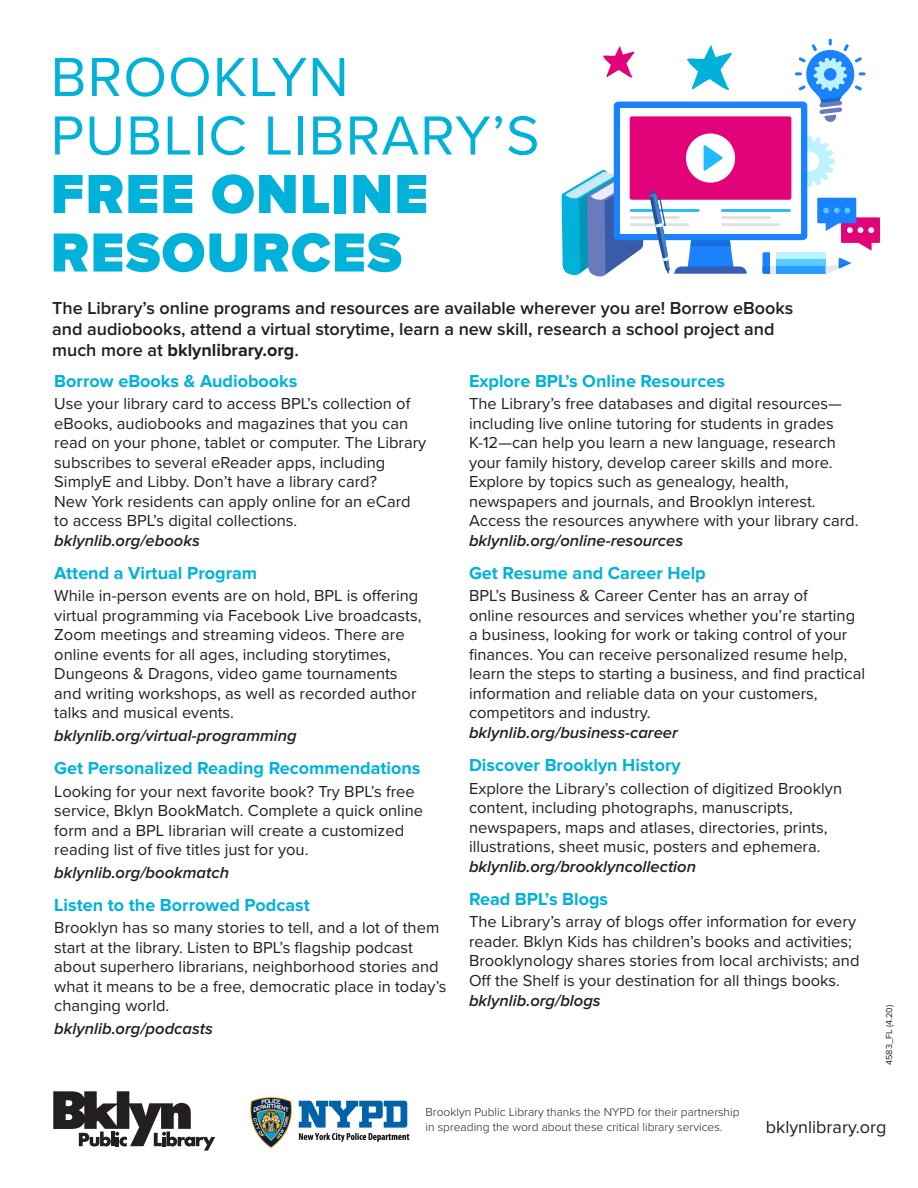
<style>
.page{position:relative;width:918px;height:1188px;background:#fff}
.page>*{position:absolute;margin:0;border:0;box-sizing:border-box;transform-origin:0 0}
.subheads{font:57px/58.5px "Proxima Nova";letter-spacing:.02em;color:#00b2d9}
.subheads-2{font:700 18px "Proxima Nova";color:#00b2d9}
.subheads-3{font:600 18px/21px "Proxima Nova";color:#231f20}
.t1{font:18px "Proxima Nova";color:#231f20}
.copy{font:16.5px/19.5px "Proxima Nova";color:#231f20}
.subheads-4{font:16.5px/19.5px "Proxima Nova";color:#231f20}
.url{font:italic 600 16.5px "Proxima Nova";color:#231f20}
.url-2{font:300 12px/14.4px "Proxima Nova";color:#231f20}
.t2{font:9px "Proxima Nova";color:#231f20}
.s1{font-weight:900}
.s2{font-weight:700}
</style>
<div class="page">
<svg style="left:53px;top:1091px;width:162px;height:60px"></svg>
<img style="left:250px;top:1096px;width:160px;height:53px">
<svg style="left:687px;top:45px;width:45px;height:45px"></svg>
<svg style="left:807px;top:136px;width:28px;height:51px"></svg>
<div style="left:614px;top:102px;width:193px;height:138px;background:#1a82ff;border-radius:5px"></div>
<div style="left:620px;top:108px;width:181px;height:126px;background:#fff"></div>
<div style="left:630px;top:116px;width:161px;height:84px;background:#e2027a;border-radius:2px"></div>
<hr style="left:721px;top:209px;width:70px;height:3px;background:#21baff">
<hr style="left:721px;top:216px;width:50px;height:3px;background:#e0e0e0">
<hr style="left:721px;top:223px;width:60px;height:3px;background:#e0e0e0">
<div style="left:686px;top:134px;width:49px;height:49px;background:#fff;border-radius:50%"></div>
<div style="left:762px;top:252px;width:24px;height:22px;background:#1a82ff;border-radius:2px"></div>
<div style="left:774px;top:252px;width:52px;height:22px;background:#bdf2ff"></div>
<div style="left:774px;top:259px;width:52px;height:8px;background:#59ccff"></div>
<div style="left:774px;top:267px;width:52px;height:7px;background:#299eff"></div>
<div style="left:770px;top:252px;width:5px;height:22px;background:#fff"></div>
<svg style="left:762px;top:267px;width:13px;height:7px"></svg>
<svg style="left:562px;top:145px;width:185px;height:132px"></svg>
<div style="left:841px;top:217px;width:39px;height:26px;background:#e2027a"></div>
<svg style="left:824px;top:242px;width:48px;height:32px"></svg>
<div style="left:817px;top:198px;width:39px;height:25px;background:#1a82ff"></div>
<svg style="left:826px;top:221px;width:48px;height:12px"></svg>
<svg style="left:823px;top:208px;width:27px;height:5px"></svg>
<svg style="left:795px;top:39px;width:71px;height:83px"></svg>
<svg style="left:603px;top:46px;width:32px;height:32px"></svg>
<p class="subheads" style="left:51px;top:46px;width:490px">BROOKLYN<br>PUBLIC LIBRARY’S<br><span class="s1">FREE ONLINE<br>RESOURCES</span></p>
<p class="subheads-3" style="left:52px;top:298px;width:743px">The Library’s online programs and resources are available wherever you are! Borrow eBooks and audiobooks, attend a virtual storytime, learn a new skill, research a school project and much more at <span class="s2">bklynlibrary.org</span>.</p>
<p class="subheads-2" style="left:54px;top:372px;width:245px">Borrow eBooks &amp; Audiobooks</p>
<p class="copy" style="left:54px;top:393px;width:374px">Use your library card to access BPL’s collection of eBooks, audiobooks and magazines that you can read on your phone, tablet or computer. The Library subscribes to several eReader apps, including SimplyE and Libby. Don’t have a library card?<br>New York residents can apply online for an eCard to access BPL’s digital collections.</p>
<p class="url" style="left:54px;top:533px;width:147px">bklynlib.org/ebooks</p>
<p class="subheads-2" style="left:54px;top:565px;width:205px">Attend a Virtual Program</p>
<p class="subheads-4" style="left:54px;top:585px;width:369px">While in-person events are on hold, BPL is offering virtual programming via Facebook Live broadcasts, Zoom meetings and streaming videos. There are online events for all ages, including storytimes, Dungeons &amp; Dragons, video game tournaments and writing workshops, as well as recorded author talks and musical events.</p>
<p class="url" style="left:54px;top:728px;width:244px">bklynlib.org/virtual-programming</p>
<p class="subheads-2" style="left:54px;top:760px;width:368px">Get Personalized Reading Recommendations</p>
<p class="subheads-4" style="left:54px;top:781px;width:370px">Looking for your next favorite book? Try BPL’s free service, Bklyn BookMatch. Complete a quick online form and a BPL librarian will create a customized reading list of five titles just for you.</p>
<p class="url" style="left:54px;top:865px;width:176px">bklynlib.org/bookmatch</p>
<p class="subheads-2" style="left:54px;top:897px;width:257px">Listen to the Borrowed Podcast</p>
<p class="subheads-4" style="left:54px;top:918px;width:394px">Brooklyn has so many stories to tell, and a lot of them start at the library. Listen to BPL’s flagship podcast about superhero librarians, neighborhood stories and what it means to be a free, democratic place in today’s changing world.</p>
<p class="url" style="left:54px;top:1021px;width:160px">bklynlib.org/podcasts</p>
<p class="subheads-2" style="left:469px;top:372px;width:257px">Explore BPL’s Online Resources</p>
<p class="copy" style="left:469px;top:393px;width:375px">The Library’s free databases and digital resources— including live online tutoring for students in grades K-12—can help you learn a new language, research your family history, develop career skills and more.<br>Explore by topics such as genealogy, health,</p>
<p class="copy" style="left:469px;top:491px;width:391px">newspapers and journals, and Brooklyn interest.<br>Access the resources anywhere with your library card.</p>
<p class="url" style="left:469px;top:533px;width:216px">bklynlib.org/online-resources</p>
<p class="subheads-2" style="left:469px;top:565px;width:238px">Get Resume and Career Help</p>
<p class="copy" style="left:469px;top:585px;width:398px">BPL’s Business &amp; Career Center has an array of<br>online resources and services whether you’re starting a business, looking for work or taking control of your finances. You can receive personalized resume help, learn the steps to starting a business, and find practical information and reliable data on your customers, competitors and industry.</p>
<p class="url" style="left:469px;top:725px;width:210px">bklynlib.org/business-career</p>
<p class="subheads-2" style="left:469px;top:757px;width:213px">Discover Brooklyn History</p>
<p class="copy" style="left:469px;top:778px;width:375px">Explore the Library’s collection of digitized Brooklyn content, including photographs, manuscripts, newspapers, maps and atlases, directories, prints, illustrations, sheet music, posters and ephemera.</p>
<p class="url" style="left:469px;top:859px;width:229px">bklynlib.org/brooklyncollection</p>
<p class="subheads-2" style="left:469px;top:891px;width:141px">Read BPL’s Blogs</p>
<p class="copy" style="left:469px;top:912px;width:392px">The Library’s array of blogs offer information for every reader. Bklyn Kids has children’s books and activities; Brooklynology shares stories from local archivists; and Off the Shelf is your destination for all things books.</p>
<p class="url" style="left:469px;top:993px;width:133px">bklynlib.org/blogs</p>
<p class="t2" style="left:882px;top:1065px;width:61px;rotate:-90deg">4583_FL (4.20)</p>
<p class="url-2" style="left:426px;top:1105px;width:316px">Brooklyn Public Library thanks the NYPD for their partnership in spreading the word about these critical library services.</p>
<p class="t1" style="left:766px;top:1113px;width:122px">bklynlibrary.org</p>
</div>
